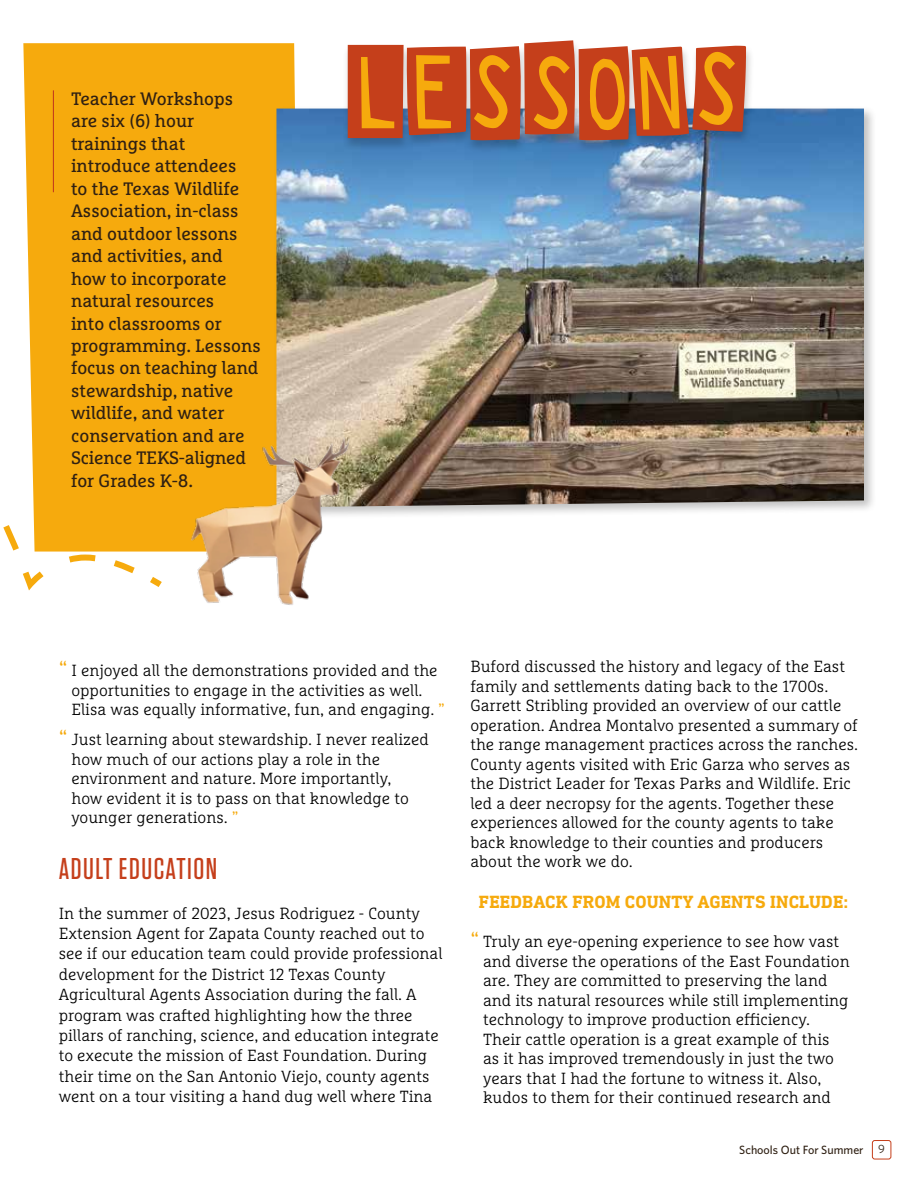
<style>
.page{position:relative;width:918px;height:1188px;background:#fff}
.page>*{position:absolute;margin:0;border:0;box-sizing:border-box;transform-origin:0 0}
.t1{font:500 30px "Tungsten";letter-spacing:.05em;color:#c53f1b}
.t2{font:18px/22.5px "Marselis Slab OT";color:#2f2013}
.t3{font:700 18px "DIN Next Slab Pro";letter-spacing:.01em;color:#f6aa0d}
.t4{font:300 16.2px/19.5px "Marselis Slab OT";color:#000}
.t5{font:500 12px "Whitney";color:#2f2013}
.s1{font-size:21px;color:#f6aa0d}
.s2{color:#f6aa0d}
.s3{font-weight:400}
</style>
<div class="page">
<div style="left:23px;top:43px;width:272px;height:509px;background:#f6aa0d"></div>
<svg style="left:3px;top:306px;width:163px;height:285px"></svg>
<div style="left:273px;top:105px;width:604px;height:415px;background:#000;opacity:.25"></div>
<img style="left:276px;top:109px;width:588px;height:398px">
<div style="left:872px;top:1140px;width:19px;height:19px;border:1px solid #c53f1b;border-radius:2px"></div>
<hr style="left:53px;top:90px;width:1px;height:102px;background:#c53f1b">
<div style="left:342px;top:39px;width:413px;height:114px;background:#000;opacity:.2"></div>
<svg style="left:348px;top:40px;width:398px;height:100px;background:#cb6a39"></svg>
<img style="left:175px;top:421px;width:203px;height:184px">
<p class="t2" style="left:71px;top:87px;width:191px">Teacher Workshops are six (6) hour trainings that introduce attendees<br>to the Texas Wildlife<br>Association, in-class and outdoor lessons and activities, and how to incorporate natural resources<br>into classrooms or programming. Lessons focus on teaching land stewardship, native wildlife, and water conservation and are<br>Science TEKS-aligned for Grades K-8.</p>
<p class="t4" style="left:71px;top:661px;width:375px;text-indent:-13px"><span class="s1">“</span> I enjoyed all the demonstrations provided and the opportunities to engage in the activities as well.<br>Elisa was equally informative, fun, and engaging. <span class="s2">”</span></p>
<p class="t4" style="left:71px;top:730px;width:359px;text-indent:-13px"><span class="s1">“</span> Just learning about stewardship. I never realized how much of our actions play a role in the environment and nature. More importantly,<br>how evident it is to pass on that knowledge to younger generations. <span class="s2">”</span></p>
<h1 class="t1" style="left:59px;top:853px;width:160px">ADULT EDUCATION</h1>
<p class="t4" style="left:59px;top:903px;width:385px;line-height:20.4px">In the summer of 2023, Jesus Rodriguez - County Extension Agent for Zapata County reached out to see if our education team could provide professional development for the District 12 Texas County Agricultural Agents Association during the fall. A program was crafted highlighting how the three pillars of ranching, science, and education integrate to execute the mission of East Foundation. During their time on the San Antonio Viejo, county agents went on a tour visiting a hand dug well where Tina</p>
<p class="t4" style="left:470px;top:657px;width:389px">Buford discussed the history and legacy of the East family and settlements dating back to the 1700s.<br>Garrett Stribling provided an overview of our cattle operation. Andrea Montalvo presented a summary of the range management practices across the ranches.<br>County agents visited with Eric Garza who serves as the District Leader for Texas Parks and Wildlife. Eric led a deer necropsy for the agents. Together these experiences allowed for the county agents to take back knowledge to their counties and producers about the work we do.</p>
<p class="t3" style="left:479px;top:892px;width:371px">FEEDBACK FROM COUNTY AGENTS INCLUDE:</p>
<p class="t4" style="left:483px;top:932px;width:368px;text-indent:-13px"><span class="s1">“</span> Truly an eye-opening experience to see how vast and diverse the operations of the East Foundation are. They are committed to preserving the land and its natural resources while still implementing technology to improve production efficiency.<br>Their cattle operation is a great example of this as it has improved tremendously in just the two years that I had the fortune to witness it. Also, kudos to them for their continued research and</p>
<p class="t5" style="left:739px;top:1142px;width:147px">Schools Out For Summer <span class="s3">9</span></p>
</div>
